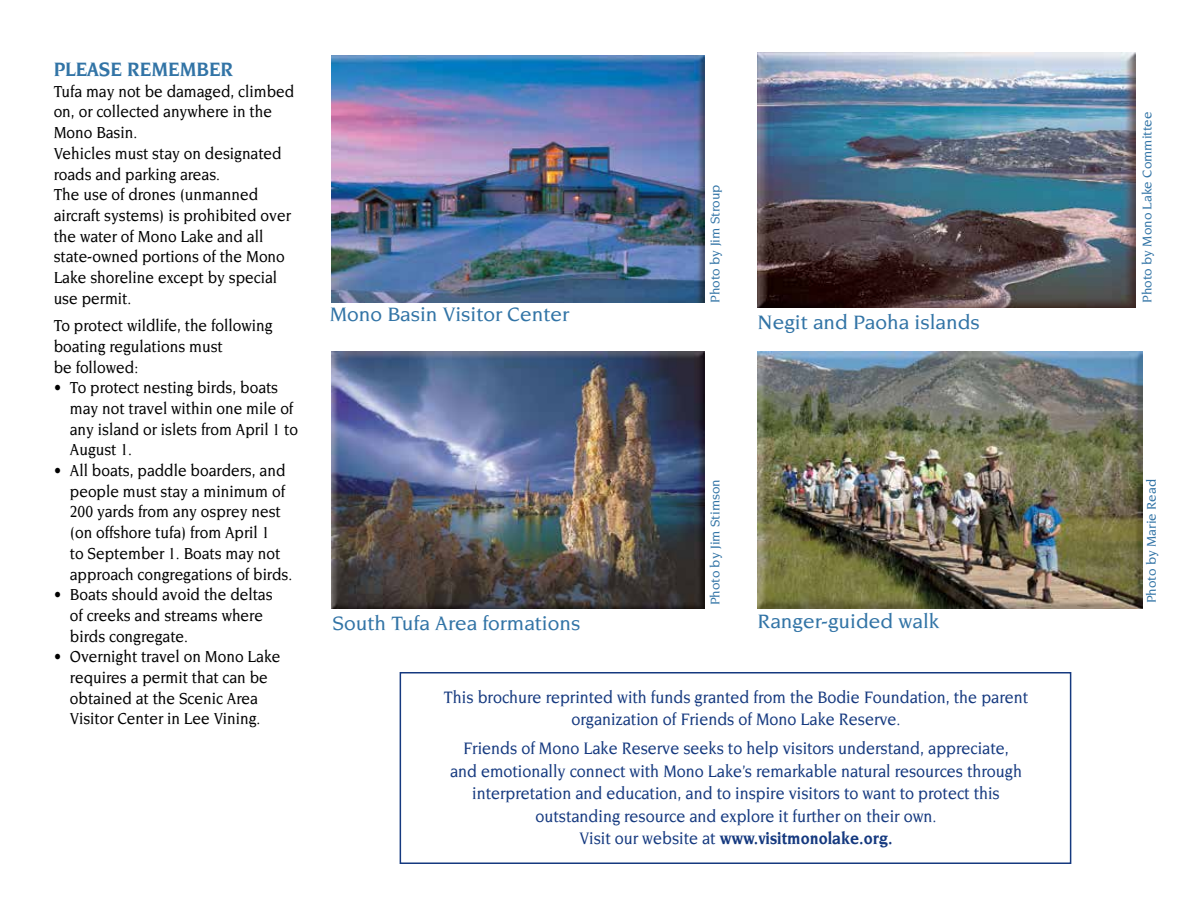
<style>
.page{position:relative;width:1188px;height:918px;background:#fff}
.page>*{position:absolute;margin:0;border:0;box-sizing:border-box;transform-origin:0 0}
.t1{font:500 21px "Novarese";color:#3274a6}
.t2{font:700 21px "Novarese";color:#3274a6;scale:.9 1}
.t3{font:500 18px/22.5px "Novarese";color:#15397f;text-align:center;scale:.9 1}
.t4{font:500 17.25px/20.7px "Novarese";color:#000;scale:.9 1}
.t5{font:500 13.5px "Novarese";color:#3274a6}
.s1{font-weight:700}
</style>
<div class="page">
<img style="left:758px;top:351px;width:385px;height:257px">
<div style="left:400px;top:672px;width:671px;height:192px;background:#fff;border:2px solid #15397f"></div>
<img style="left:331px;top:352px;width:374px;height:257px">
<img style="left:758px;top:53px;width:378px;height:255px">
<img style="left:331px;top:55px;width:374px;height:247px">
<p class="t2" style="left:54px;top:57px;width:201px">PLEASE REMEMBER</p>
<p class="t4" style="left:54px;top:81px;width:269px">Tufa may not be damaged, climbed on, or collected anywhere in the<br>Mono Basin.<br>Vehicles must stay on designated roads and parking areas.<br>The use of drones (unmanned aircraft systems) is prohibited over the water of Mono Lake and all state-owned portions of the Mono<br>Lake shoreline except by special use permit.</p>
<p class="t4" style="left:54px;top:315px;width:245px">To protect wildlife, the following boating regulations must<br>be followed:</p>
<p class="t4" style="left:70px;top:377px;width:255px;text-indent:-16px">• To protect nesting birds, boats may not travel within one mile of any island or islets from April 1 to<br>August 1.</p>
<p class="t4" style="left:70px;top:460px;width:249px;text-indent:-16px">• All boats, paddle boarders, and people must stay a minimum of<br>200 yards from any osprey nest (on offshore tufa) from April 1<br>to September 1. Boats may not approach congregations of birds.</p>
<p class="t4" style="left:70px;top:584px;width:227px;text-indent:-16px">• Boats should avoid the deltas of creeks and streams where birds congregate.</p>
<p class="t4" style="left:54px;top:646px;width:253px;text-align:center">• Overnight travel on Mono Lake requires a permit that can be obtained at the Scenic Area<br>Visitor Center in Lee Vining.</p>
<p class="t1" style="left:330px;top:302px;width:241px">Mono Basin Visitor Center</p>
<p class="t1" style="left:332px;top:612px;width:249px">South Tufa Area formations</p>
<p class="t5" style="left:708px;top:303px;width:120px;rotate:-90deg">Photo by Jim Stroup</p>
<p class="t1" style="left:758px;top:311px;width:224px">Negit and Paoha islands</p>
<p class="t5" style="left:708px;top:605px;width:128px;rotate:-90deg">Photo by Jim Stimson</p>
<p class="t1" style="left:758px;top:609px;width:183px">Ranger-guided walk</p>
<p class="t3" style="left:444px;top:685px;width:651px">This brochure reprinted with funds granted from the Bodie Foundation, the parent organization of Friends of Mono Lake Reserve.</p>
<p class="t3" style="left:450px;top:737px;width:637px">Friends of Mono Lake Reserve seeks to help visitors understand, appreciate, and emotionally connect with Mono Lake’s remarkable natural resources through interpretation and education, and to inspire visitors to want to protect this outstanding resource and explore it further on their own.<br>Visit our website at <span class="s1">www.visitmonolake.org.</span></p>
<p class="t5" style="left:1140px;top:303px;width:193px;rotate:-90deg">Photo by Mono Lake Committee</p>
<p class="t5" style="left:1144px;top:603px;width:126px;rotate:-90deg">Photo by Marie Read</p>
</div>
